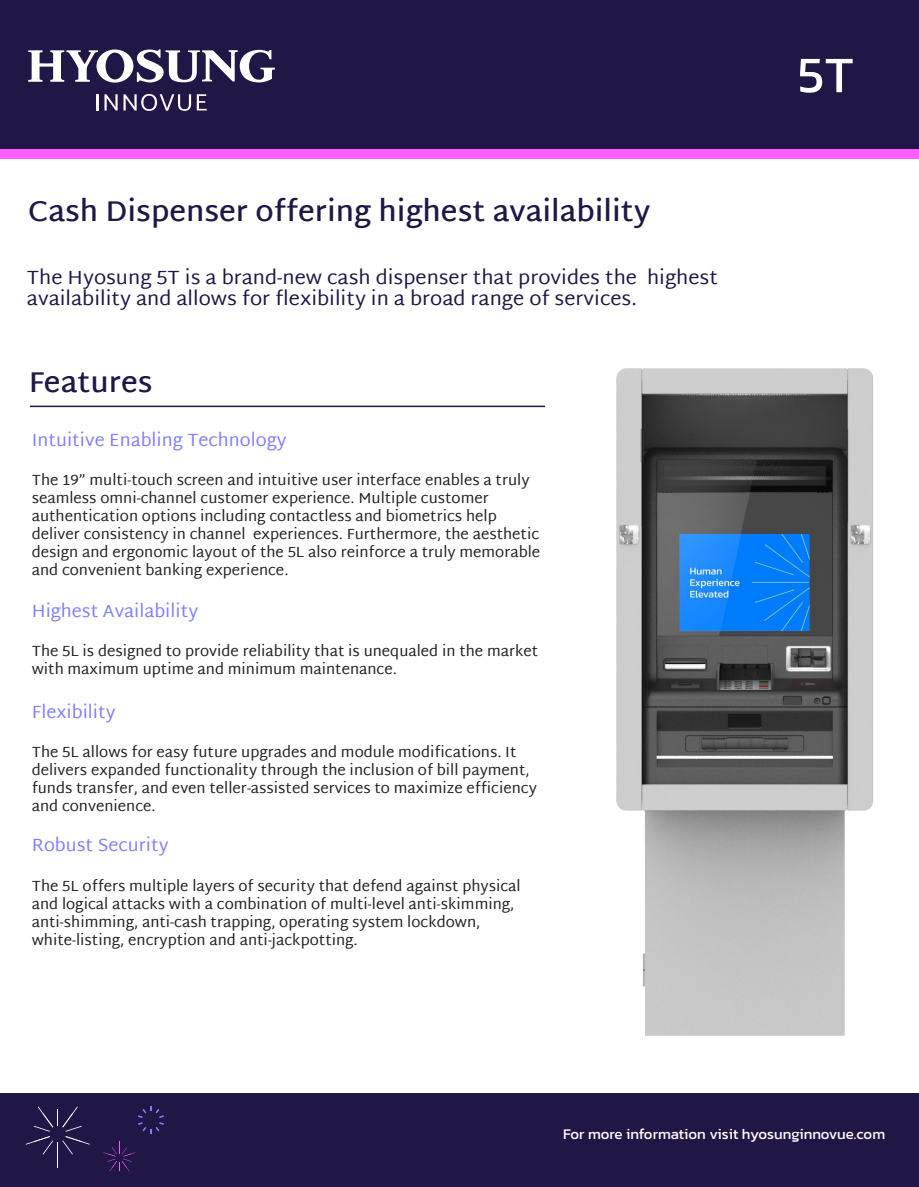
<style>
.page{position:relative;width:919px;height:1187px;background:#fff}
.page>*{position:absolute;margin:0;border:0;box-sizing:border-box;transform-origin:0 0}
.t1{font:51.75px "Kanit";color:#fff}
.t2{font:600 28.5px "Martel Sans";color:#201747}
.t3{font:19.5px/21px "Martel Sans";color:#201747}
.t4{font:18px "Martel Sans";color:#8080ff}
.t5{font:15px/18px "Martel Sans";color:#221f1f}
.t6{font:15px "Kanit";color:#fff}
</style>
<div class="page">
<hr style="left:30px;top:405px;width:515px;height:2px;background:#201747">
<div style="left:0;top:0;width:918px;height:149px;background:#201747"></div>
<div style="left:0;top:1092px;width:918px;height:94px;background:#201747"></div>
<svg style="left:138px;top:1106px;width:26px;height:27px"></svg>
<svg style="left:26px;top:1106px;width:64px;height:61px"></svg>
<svg style="left:103px;top:1141px;width:32px;height:30px"></svg>
<svg style="left:28px;top:49px;width:247px;height:62px"></svg>
<div style="left:0;top:149px;width:918px;height:9px;background:#ff5dff"></div>
<img style="left:617px;top:368px;width:256px;height:667px">
<h2 class="t2" style="left:28px;top:194px;width:623px">Cash Dispenser offering highest availability</h2>
<h3 class="t3" style="left:27px;top:267px;width:692px">The Hyosung 5T is a brand-new cash dispenser that provides the highest availability and allows for flexibility in a broad range of services.</h3>
<h2 class="t2" style="left:28px;top:365px;width:126px">Features</h2>
<p class="t4" style="left:32px;top:429px;width:256px">Intuitive Enabling Technology</p>
<p class="t5" style="left:32px;top:471px;width:510px">The 19” multi-touch screen and intuitive user interface enables a truly seamless omni-channel customer experience. Multiple customer authentication options including contactless and biometrics help deliver consistency in channel experiences. Furthermore, the aesthetic design and ergonomic layout of the 5L also reinforce a truly memorable and convenient banking experience.</p>
<p class="t4" style="left:32px;top:600px;width:168px">Highest Availability</p>
<p class="t5" style="left:32px;top:642px;width:508px">The 5L is designed to provide reliability that is unequaled in the market with maximum uptime and minimum maintenance.</p>
<p class="t4" style="left:32px;top:701px;width:85px">Flexibility</p>
<p class="t5" style="left:32px;top:743px;width:506px">The 5L allows for easy future upgrades and module modifications. It delivers expanded functionality through the inclusion of bill payment, funds transfer, and even teller-assisted services to maximize efficiency and convenience.</p>
<p class="t4" style="left:32px;top:834px;width:138px">Robust Security</p>
<p class="t5" style="left:32px;top:876px;width:490px">The 5L offers multiple layers of security that defend against physical and logical attacks with a combination of multi-level anti-skimming, anti-shimming, anti-cash trapping, operating system lockdown, white-listing, encryption and anti-jackpotting.</p>
<h1 class="t1" style="left:797px;top:37px;width:57px">5T</h1>
<p class="t6" style="left:563px;top:1122px;width:323px">For more information visit hyosunginnovue.com</p>
</div>
